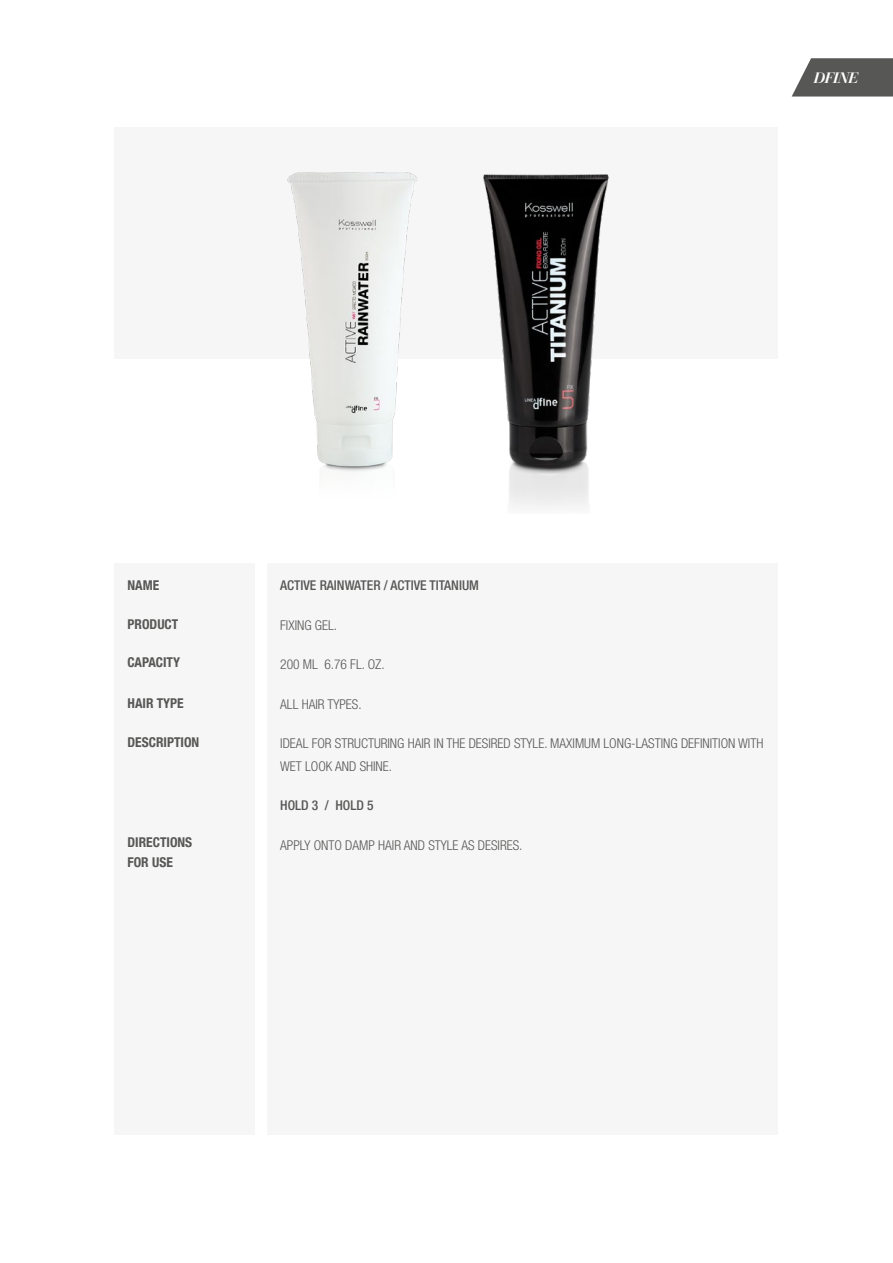
<style>
.page{position:relative;width:893px;height:1263px;background:#fff}
.page>*{position:absolute;margin:0;border:0;box-sizing:border-box;transform-origin:0 0}
.t1{font:italic 700 15px "Bauer Bodoni";letter-spacing:-.05em;color:#fff}
.t2{font:300 condensed 13.5px/22.5px "Helvetica Neue LT Com";color:#575756}
.t3{font:700 condensed 13.5px/19.5px "Helvetica Neue LT Com";color:#575756}
.t4{font:500 condensed 13.5px "Helvetica Neue LT Com";color:#575756}
</style>
<div class="page">
<svg style="left:792px;top:58px;width:101px;height:39px;background:#696968"></svg>
<div style="left:115px;top:128px;width:663px;height:231px;background:#f6f6f6"></div>
<div style="left:267px;top:563px;width:511px;height:572px;background:#f6f6f6"></div>
<div style="left:114px;top:563px;width:141px;height:572px;background:#f6f6f6"></div>
<img style="left:287px;top:172px;width:131px;height:300px">
<img style="left:483px;top:174px;width:126px;height:334px">
<p class="t1" style="left:814px;top:68px;width:46px">DFINE</p>
<p class="t3" style="left:128px;top:576px;width:33px">NAME</p>
<p class="t3" style="left:128px;top:614px;width:52px">PRODUCT</p>
<p class="t3" style="left:128px;top:653px;width:54px">CAPACITY</p>
<p class="t3" style="left:128px;top:694px;width:58px">HAIR TYPE</p>
<p class="t3" style="left:128px;top:732px;width:73px">DESCRIPTION</p>
<p class="t3" style="left:128px;top:833px;width:66px">DIRECTIONS<br>FOR USE</p>
<p class="t4" style="left:280px;top:577px;width:200px">ACTIVE RAINWATER / ACTIVE TITANIUM</p>
<p class="t2" style="left:280px;top:613px;width:58px">FIXING GEL.</p>
<p class="t2" style="left:280px;top:653px;width:106px">200 ML 6.76 FL. OZ.</p>
<p class="t2" style="left:280px;top:693px;width:83px">ALL HAIR TYPES.</p>
<p class="t2" style="left:280px;top:732px;width:485px">IDEAL FOR STRUCTURING HAIR IN THE DESIRED STYLE. MAXIMUM LONG-LASTING DEFINITION WITH<br>WET LOOK AND SHINE.</p>
<p class="t4" style="left:280px;top:797px;width:95px">HOLD 3 / HOLD 5</p>
<p class="t2" style="left:280px;top:834px;width:244px">APPLY ONTO DAMP HAIR AND STYLE AS DESIRES.</p>
</div>
